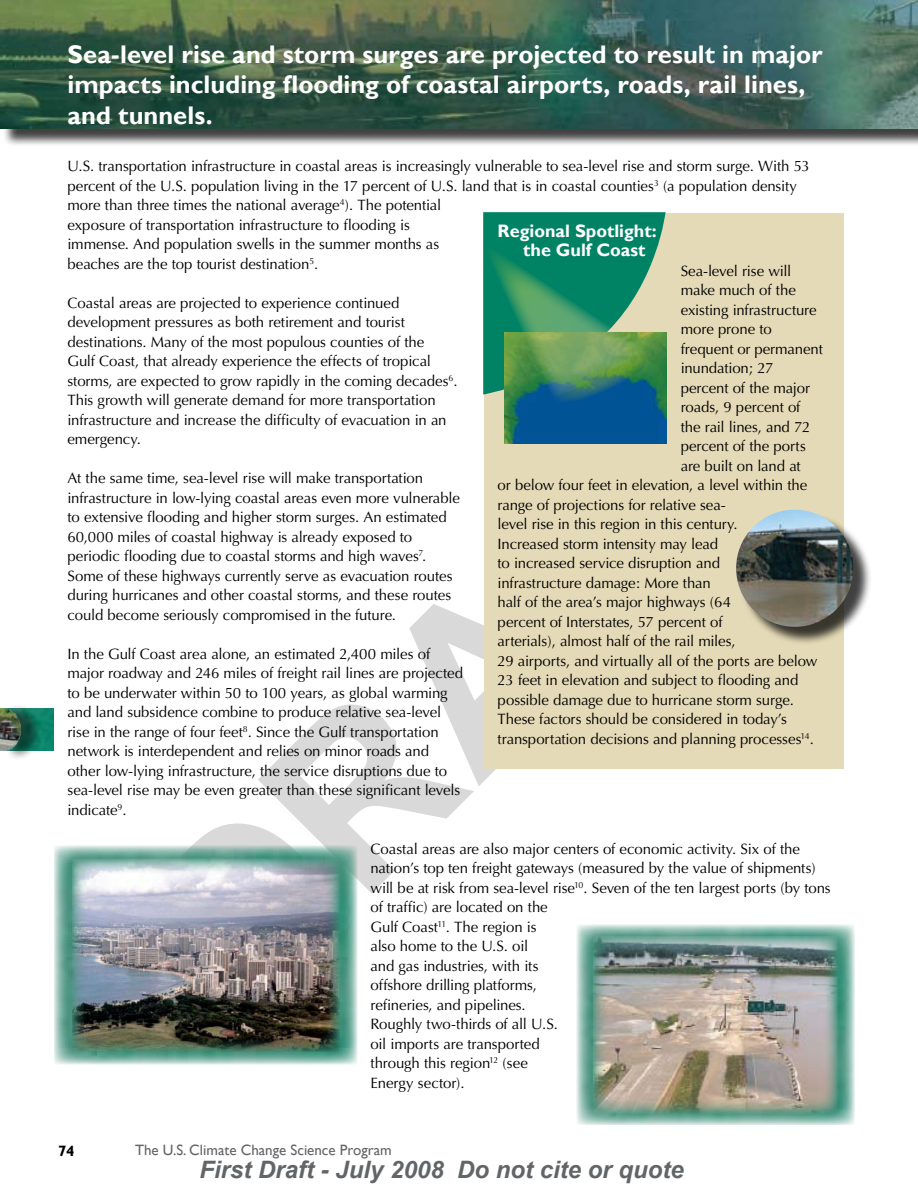
<style>
.page{position:relative;width:918px;height:1188px;background:#fff}
.page>*{position:absolute;margin:0;border:0;box-sizing:border-box;transform-origin:0 0}
.t1{font:700 25.5px/30.6px "Gill Sans";color:#fff}
.t2{font:italic 700 24px "Arial";color:#626567}
.t3{font:700 18px/19.5px "Gill Sans";color:#fff}
.t4{font:15px/19.5px "Optima";letter-spacing:-.01em;color:#000}
.t5{font:15px "Gill Sans";color:#636467}
.t6{font:700 15px "Gill Sans";color:#000}
</style>
<div class="page">
<img style="left:0;top:708px;width:54px;height:42px">
<div style="left:5px;top:703px;width:38px;height:57px;background:#000;opacity:.5"></div>
<img style="left:0;top:709px;width:21px;height:42px">
<div style="left:2px;top:2px;width:916px;height:146px;background:#000;opacity:.75"></div>
<img style="left:0;top:0;width:915px;height:129px">
<hr style="left:917px;top:2px;width:1px;height:146px;background:#000;opacity:.75">
<img style="left:915px;top:0;width:3px;height:129px">
<svg style="left:146px;top:604px;width:601px;height:402px"></svg>
<img style="left:54px;top:846px;width:303px;height:218px">
<img style="left:73px;top:859px;width:266px;height:193px">
<img style="left:577px;top:925px;width:277px;height:200px">
<img style="left:593px;top:936px;width:245px;height:177px">
<div style="left:484px;top:213px;width:360px;height:556px;background:#e5dab7"></div>
<div style="left:738px;top:512px;width:134px;height:133px;background:#000;opacity:.75"></div>
<img style="left:736px;top:510px;width:117px;height:117px;border-radius:57px">
<img style="left:504px;top:407px;width:162px;height:36px">
<svg style="left:483px;top:212px;width:183px;height:195px;background:#348e6b"></svg>
<h1 class="t1" style="left:68px;top:39px;width:757px">Sea-level rise and storm surges are projected to result in major impacts including flooding of coastal airports, roads, rail lines, and tunnels.</h1>
<p class="t4" style="left:68px;top:157px;width:744px">U.S. transportation infrastructure in coastal areas is increasingly vulnerable to sea-level rise and storm surge. With 53 percent of the U.S. population living in the 17 percent of U.S. land that is in coastal counties<sup>3</sup> (a population density more than three times the national average<sup>4</sup>). The potential<br>exposure of transportation infrastructure to flooding is<br>immense. And population swells in the summer months as<br>beaches are the top tourist destination<sup>5</sup>.</p>
<p class="t4" style="left:67px;top:293px;width:392px">Coastal areas are projected to experience continued development pressures as both retirement and tourist destinations. Many of the most populous counties of the<br>Gulf Coast, that already experience the effects of tropical storms, are expected to grow rapidly in the coming decades<sup>6</sup>.<br>This growth will generate demand for more transportation infrastructure and increase the difficulty of evacuation in an emergency.</p>
<p class="t4" style="left:67px;top:469px;width:394px">At the same time, sea-level rise will make transportation infrastructure in low-lying coastal areas even more vulnerable to extensive flooding and higher storm surges. An estimated 60,000 miles of coastal highway is already exposed to periodic flooding due to coastal storms and high waves<sup>7</sup>.<br>Some of these highways currently serve as evacuation routes during hurricanes and other coastal storms, and these routes could become seriously compromised in the future.</p>
<p class="t4" style="left:67px;top:644px;width:397px">In the Gulf Coast area alone, an estimated 2,400 miles of major roadway and 246 miles of freight rail lines are projected to be underwater within 50 to 100 years, as global warming and land subsidence combine to produce relative sea-level rise in the range of four feet<sup>8</sup>. Since the Gulf transportation network is interdependent and relies on minor roads and other low-lying infrastructure, the service disruptions due to sea-level rise may be even greater than these significant levels indicate<sup>9</sup>.</p>
<p class="t4" style="left:371px;top:839px;width:462px">Coastal areas are also major centers of economic activity. Six of the nation’s top ten freight gateways (measured by the value of shipments) will be at risk from sea-level rise<sup>10</sup>. Seven of the ten largest ports (by tons of traffic) are located on the<br>Gulf Coast<sup>11</sup>. The region is<br>also home to the U.S. oil<br>and gas industries, with its<br>offshore drilling platforms,<br>refineries, and pipelines.<br>Roughly two-thirds of all U.S.<br>oil imports are transported<br>through this region<sup>12</sup> (see<br>Energy sector).</p>
<p class="t3" style="left:523px;top:222px;width:135px;text-indent:-26px">Regional Spotlight: the Gulf Coast</p>
<p class="t4" style="left:681px;top:261px;width:112px">Sea-level rise will</p>
<p class="t4" style="left:681px;top:281px;width:117px">make much of the</p>
<p class="t4" style="left:681px;top:300px;width:138px">existing infrastructure</p>
<p class="t4" style="left:681px;top:320px;width:93px">more prone to</p>
<p class="t4" style="left:681px;top:339px;width:144px">frequent or permanent</p>
<p class="t4" style="left:681px;top:359px;width:94px">inundation; 27</p>
<p class="t4" style="left:681px;top:378px;width:131px">percent of the major</p>
<p class="t4" style="left:681px;top:398px;width:121px">roads, 9 percent of</p>
<p class="t4" style="left:681px;top:417px;width:131px">the rail lines, and 72</p>
<p class="t4" style="left:681px;top:437px;width:127px">percent of the ports</p>
<p class="t4" style="left:681px;top:456px;width:122px">are built on land at</p>
<p class="t4" style="left:498px;top:476px;width:311px">or below four feet in elevation, a level within the</p>
<p class="t4" style="left:498px;top:495px;width:230px">range of projections for relative sea-</p>
<p class="t4" style="left:498px;top:515px;width:242px">level rise in this region in this century.</p>
<p class="t4" style="left:498px;top:534px;width:222px">Increased storm intensity may lead</p>
<p class="t4" style="left:498px;top:554px;width:224px">to increased service disruption and</p>
<p class="t4" style="left:498px;top:573px;width:215px">infrastructure damage: More than</p>
<p class="t4" style="left:498px;top:593px;width:235px">half of the area’s major highways (64</p>
<p class="t4" style="left:498px;top:612px;width:226px">percent of Interstates, 57 percent of</p>
<p class="t4" style="left:498px;top:632px;width:239px">arterials), almost half of the rail miles,</p>
<p class="t4" style="left:498px;top:651px;width:321px">29 airports, and virtually all of the ports are below</p>
<p class="t4" style="left:498px;top:671px;width:302px">23 feet in elevation and subject to flooding and</p>
<p class="t4" style="left:498px;top:690px;width:298px">possible damage due to hurricane storm surge.</p>
<p class="t4" style="left:498px;top:710px;width:291px">These factors should be considered in today’s</p>
<p class="t4" style="left:498px;top:729px;width:318px">transportation decisions and planning processes<sup>14</sup>.</p>
<p class="t6" style="left:58px;top:1142px;width:18px">74</p>
<p class="t5" style="left:135px;top:1141px;width:258px">The U.S. Climate Change Science Program</p>
<h2 class="t2" style="left:200px;top:1154px;width:486px">First Draft - July 2008 Do not cite or quote</h2>
</div>
